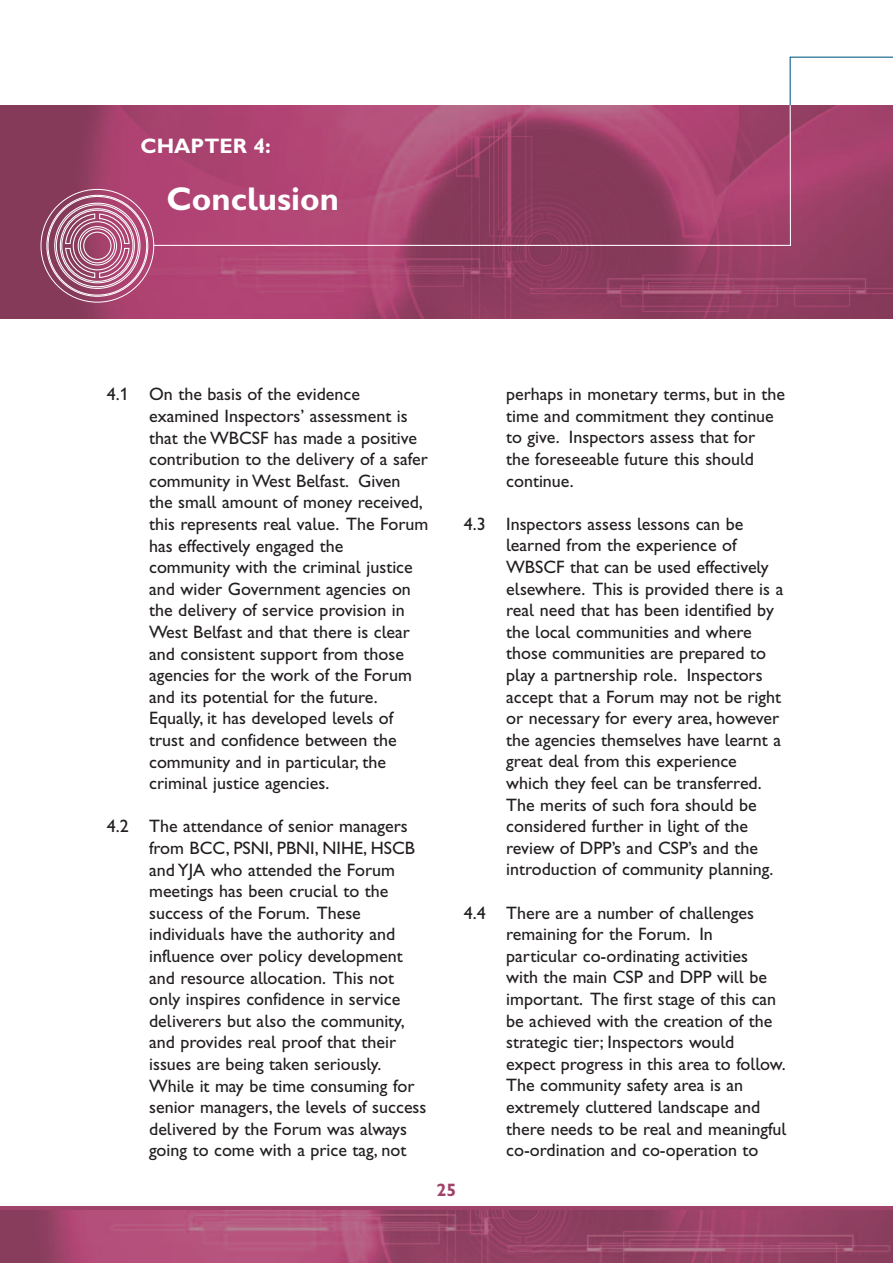
<style>
.page{position:relative;width:893px;height:1263px;background:#fff}
.page>*{position:absolute;margin:0;border:0;box-sizing:border-box;transform-origin:0 0}
.t1{font:33px "Gill Sans Hta Bold Plain";color:#fff}
.t2{font:21px "Gill Sans Hta Bold Plain";color:#fff}
.t3{font:18px/21.6px "Gill Sans Hta";color:#231f20}
.t4{font:18px "Gill Sans Hta Bold Plain";color:#a0436a}
</style>
<div class="page">
<svg style="left:1px;top:1206px;width:892px;height:5px;background:#9f446a"></svg>
<img style="left:1px;top:1211px;width:892px;height:52px">
<hr style="left:0;top:1206px;width:1px;height:57px;background:#a0436a">
<img style="left:0;top:106px;width:893px;height:212px">
<svg style="left:153px;top:105px;width:638px;height:141px;background:#a5466e"></svg>
<svg style="left:789px;top:56px;width:104px;height:50px"></svg>
<div style="left:61px;top:210px;width:72px;height:72px;border:1px solid #fff;border-radius:50%"></div>
<div style="left:60px;top:208px;width:75px;height:75px;border:1px solid #fff;border-radius:50%"></div>
<svg style="left:65px;top:213px;width:65px;height:66px;background:#b67390"></svg>
<p class="t2" style="left:141px;top:138px;width:132px">CHAPTER 4:</p>
<h1 class="t1" style="left:166px;top:187px;width:174px">Conclusion</h1>
<p class="t3" style="left:149px;top:385px;width:281px;text-indent:-42px">4.1 On the basis of the evidence examined Inspectors’ assessment is that the WBCSF has made a positive contribution to the delivery of a safer community in West Belfast. Given the small amount of money received, this represents real value. The Forum has effectively engaged the community with the criminal justice and wider Government agencies on the delivery of service provision in West Belfast and that there is clear and consistent support from those agencies for the work of the Forum and its potential for the future.<br>Equally, it has developed levels of trust and confidence between the community and in particular, the criminal justice agencies.</p>
<p class="t3" style="left:149px;top:817px;width:279px;text-indent:-42px">4.2 The attendance of senior managers from BCC, PSNI, PBNI, NIHE, HSCB and YJA who attended the Forum meetings has been crucial to the success of the Forum. These individuals have the authority and influence over policy development and resource allocation. This not only inspires confidence in service deliverers but also the community, and provides real proof that their issues are being taken seriously.<br>While it may be time consuming for senior managers, the levels of success delivered by the Forum was always going to come with a price tag, not</p>
<p class="t3" style="left:506px;top:385px;width:280px">perhaps in monetary terms, but in the time and commitment they continue to give. Inspectors assess that for<br>the foreseeable future this should continue.</p>
<p class="t3" style="left:506px;top:515px;width:279px;text-indent:-42px">4.3 Inspectors assess lessons can be learned from the experience of WBSCF that can be used effectively elsewhere. This is provided there is a real need that has been identified by the local communities and where those communities are prepared to play a partnership role. Inspectors accept that a Forum may not be right or necessary for every area, however the agencies themselves have learnt a great deal from this experience which they feel can be transferred.<br>The merits of such fora should be considered further in light of the review of DPP’s and CSP’s and the introduction of community planning.</p>
<p class="t3" style="left:506px;top:903px;width:282px;text-indent:-42px">4.4 There are a number of challenges remaining for the Forum. In particular co-ordinating activities<br>with the main CSP and DPP will be important. The first stage of this can be achieved with the creation of the strategic tier; Inspectors would expect progress in this area to follow.<br>The community safety area is an extremely cluttered landscape and there needs to be real and meaningful co-ordination and co-operation to</p>
<p class="t4" style="left:437px;top:1184px;width:21px">25</p>
</div>
